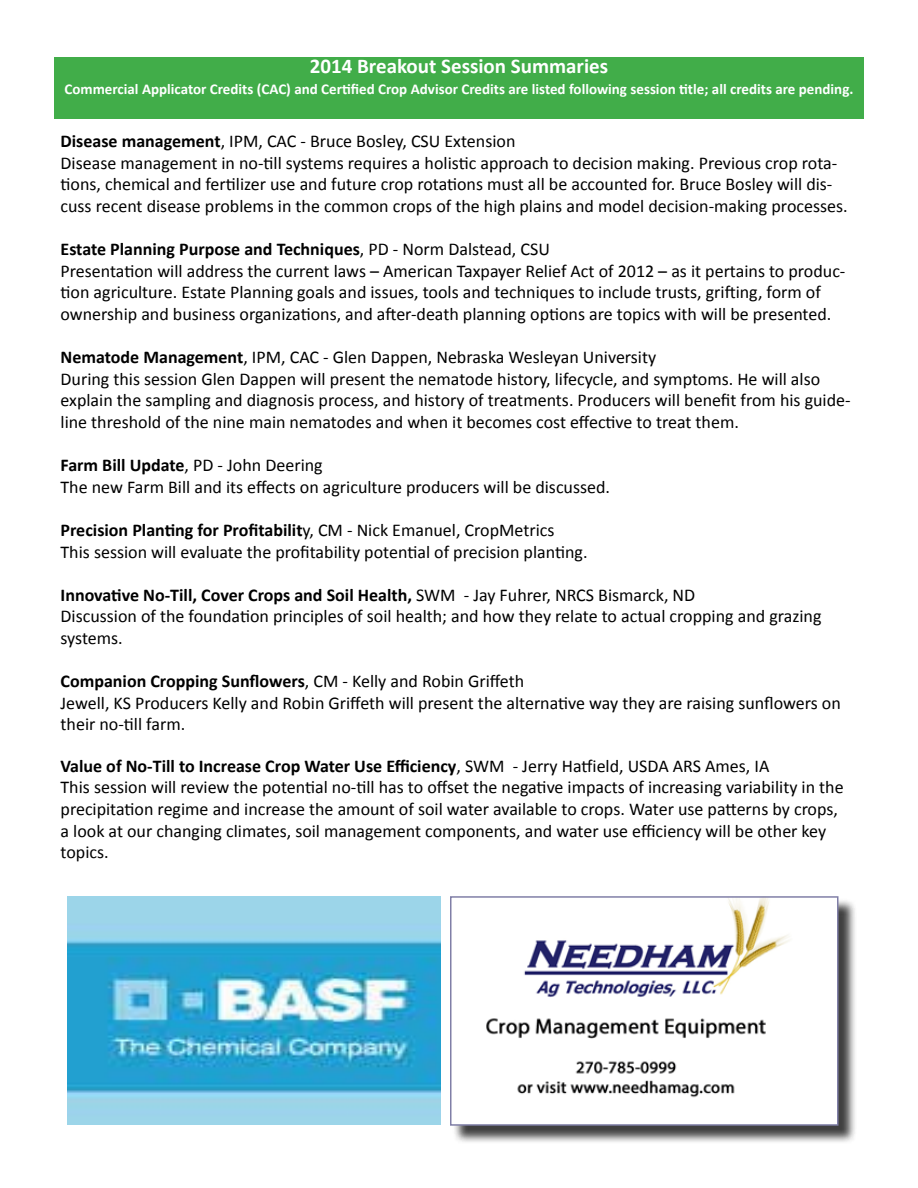
<style>
.page{position:relative;width:918px;height:1188px;background:#fff}
.page>*{position:absolute;margin:0;border:0;box-sizing:border-box;transform-origin:0 0}
.t1{font:700 21px "Calibri";color:#fff}
.t2{font:18px/21.6px "Calibri";color:#000}
.t3{font:700 15px "Calibri";color:#fff}
.s1{font-weight:700}
</style>
<div class="page">
<img style="left:67px;top:897px;width:373px;height:228px">
<div style="left:54px;top:57px;width:810px;height:62px;background:#41ad49"></div>
<div style="left:452px;top:898px;width:405px;height:246px;background:#000;opacity:.75"></div>
<div style="left:451px;top:897px;width:387px;height:228px;background:#fff"></div>
<img style="left:486px;top:899px;width:304px;height:199px">
<div style="left:450px;top:896px;width:388px;height:230px;border:2px solid #807fa7"></div>
<p class="t1" style="left:310px;top:52px;width:300px">2014 Breakout Session Summaries</p>
<p class="t3" style="left:65px;top:79px;width:790px">Commercial Applicator Credits (CAC) and Certified Crop Advisor Credits are listed following session title; all credits are pending.</p>
<p class="t2" style="left:61px;top:130px;width:789px"><span class="s1">Disease management</span>, IPM, CAC - Bruce Bosley, CSU Extension<br>Disease management in no-till systems requires a holistic approach to decision making. Previous crop rota&shy;tions, chemical and fertilizer use and future crop rotations must all be accounted for. Bruce Bosley will dis&shy;cuss recent disease problems in the common crops of the high plains and model decision-making processes.</p>
<p class="t2" style="left:61px;top:238px;width:786px"><span class="s1">Estate Planning Purpose and Techniques</span>, PD - Norm Dalstead, CSU<br>Presentation will address the current laws – American Taxpayer Relief Act of 2012 – as it pertains to produc&shy;tion agriculture. Estate Planning goals and issues, tools and techniques to include trusts, grifting, form of ownership and business organizations, and after-death planning options are topics with will be presented.</p>
<p class="t2" style="left:61px;top:346px;width:792px"><span class="s1">Nematode Management</span>, IPM, CAC - Glen Dappen, Nebraska Wesleyan University<br>During this session Glen Dappen will present the nematode history, lifecycle, and symptoms. He will also explain the sampling and diagnosis process, and history of treatments. Producers will benefit from his guide&shy;line threshold of the nine main nematodes and when it becomes cost effective to treat them.</p>
<p class="t2" style="left:61px;top:454px;width:551px"><span class="s1">Farm Bill Update</span>, PD - John Deering<br>The new Farm Bill and its effects on agriculture producers will be discussed.</p>
<p class="t2" style="left:61px;top:519px;width:529px"><span class="s1">Precision Planting for Profitabilit</span>y, CM - Nick Emanuel, CropMetrics<br>This session will evaluate the profitability potential of precision planting.</p>
<p class="t2" style="left:61px;top:584px;width:763px"><span class="s1">Innovative No-Till, Cover Crops and Soil Health,</span> SWM - Jay Fuhrer, NRCS Bismarck, ND<br>Discussion of the foundation principles of soil health; and how they relate to actual cropping and grazing systems.</p>
<p class="t2" style="left:61px;top:670px;width:782px"><span class="s1">Companion Cropping Sunflowers</span>, CM - Kelly and Robin Griffeth<br>Jewell, KS Producers Kelly and Robin Griffeth will present the alternative way they are raising sunflowers on their no-till farm.</p>
<p class="t2" style="left:61px;top:755px;width:785px"><span class="s1">Value of No-Till to Increase Crop Water Use Efficiency</span>, SWM - Jerry Hatfield, USDA ARS Ames, IA<br>This session will review the potential no-till has to offset the negative impacts of increasing variability in the precipitation regime and increase the amount of soil water available to crops. Water use patterns by crops, a look at our changing climates, soil management components, and water use efficiency will be other key topics.</p>
</div>
